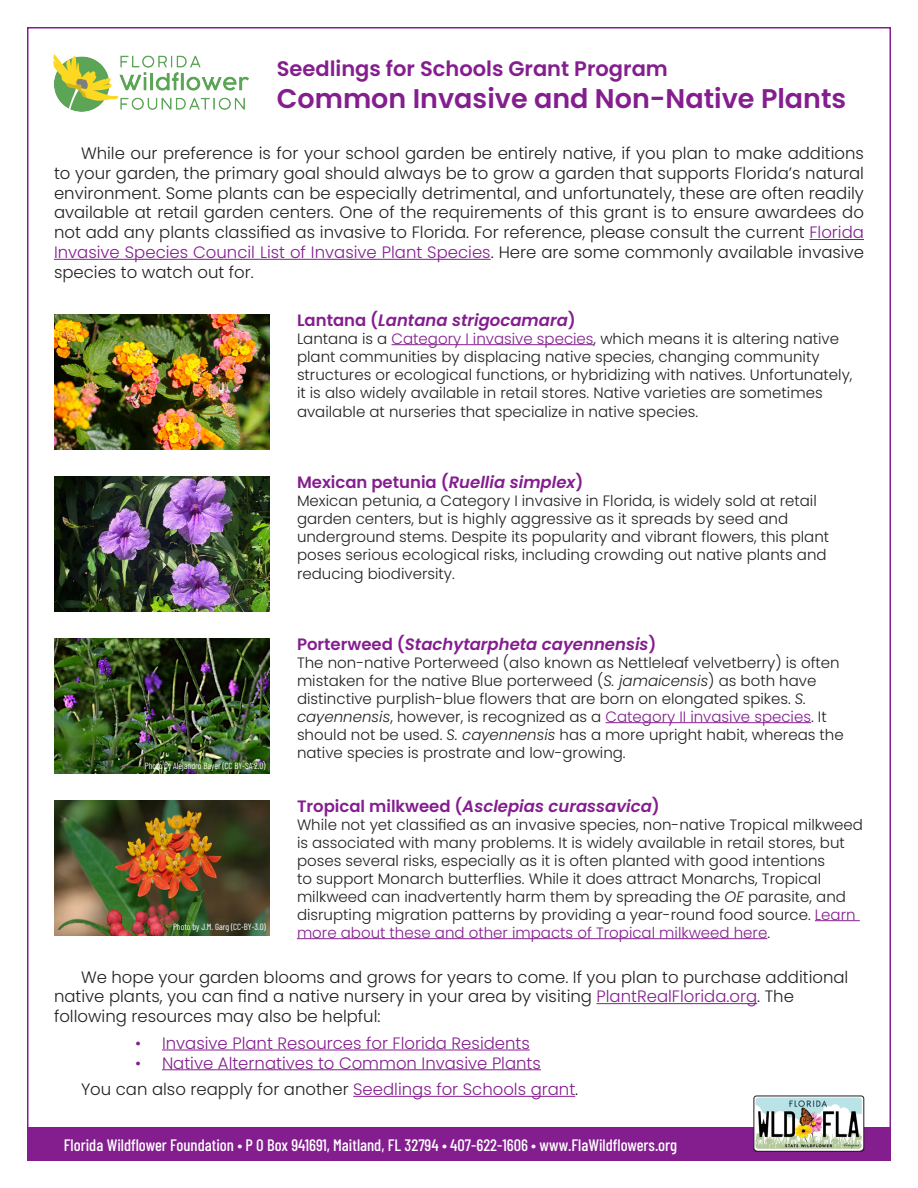
<style>
.page{position:relative;width:918px;height:1188px;background:#fff}
.page>*{position:absolute;margin:0;border:0;box-sizing:border-box;transform-origin:0 0}
.t1{font:600 27px "Poppins";color:#841e8f}
.t2{font:600 21px "Poppins";color:#841e8f}
.t3{font:300 16.5px/19.8px "Poppins";color:#231f20;text-align:justify}
.t4{font:italic 600 16.5px "Poppins";color:#841e8f}
.t5{font:500 16.5px "Barlow Condensed";color:#fff}
.t6{font:300 16.5px "Poppins";color:#841e8f}
.t7{font:600 16.5px "Poppins";color:#841e8f}
.t8{font:300 15px/18px "Poppins";color:#231f20}
.t9{font:9px "Barlow Condensed";color:#fff}
.s1{color:#841e8f}
.s2{font-style:normal}
.s3{font-style:italic}
</style>
<div class="page">
<div style="left:27px;top:1127px;width:864px;height:34px;background:#841e8f"></div>
<hr style="left:809px;top:239px;width:55px;height:1px;background:#841e8f">
<hr style="left:54px;top:259px;width:437px;height:1px;background:#841e8f">
<img style="left:754px;top:1096px;width:110px;height:54px">
<div style="left:754px;top:1096px;width:110px;height:56px;border:1px solid #231f20;border-radius:3px"></div>
<img style="left:54px;top:54px;width:195px;height:58px">
<hr style="left:392px;top:344px;width:202px;height:1px;background:#841e8f">
<img style="left:54px;top:314px;width:216px;height:135px">
<img style="left:54px;top:476px;width:216px;height:135px">
<img style="left:54px;top:638px;width:216px;height:135px">
<img style="left:54px;top:800px;width:216px;height:135px">
<hr style="left:606px;top:722px;width:205px;height:1px;background:#841e8f">
<hr style="left:815px;top:920px;width:45px;height:1px;background:#841e8f">
<hr style="left:297px;top:938px;width:470px;height:1px;background:#841e8f">
<hr style="left:597px;top:1003px;width:160px;height:1px;background:#841e8f">
<hr style="left:162px;top:1050px;width:368px;height:1px;background:#841e8f">
<hr style="left:162px;top:1069px;width:379px;height:1px;background:#841e8f">
<hr style="left:353px;top:1096px;width:222px;height:1px;background:#841e8f">
<p class="t2" style="left:277px;top:57px;width:393px">Seedlings for Schools Grant Program</p>
<p class="t1" style="left:277px;top:83px;width:571px">Common Invasive and Non-Native Plants</p>
<p class="t3" style="left:54px;top:143px;width:812px;text-indent:27px">While our preference is for your school garden be entirely native, if you plan to make additions to your garden, the primary goal should always be to grow a garden that supports Florida’s natural environment. Some plants can be especially detrimental, and unfortunately, these are often readily available at retail garden centers. One of the requirements of this grant is to ensure awardees do not add any plants classified as invasive to Florida. For reference, please consult the current <span class="s1">Florida Invasive Species Council List of Invasive Plant Species</span>. Here are some commonly available invasive species to watch out for.</p>
<p class="t4" style="left:297px;top:310px;width:280px"><span class="s2">Lantana (</span>Lantana strigocamara<span class="s2">)</span></p>
<p class="t8" style="left:297px;top:329px;width:557px">Lantana is a <span class="s1">Category I invasive species</span>, which means it is altering native plant communities by displacing native species, changing community structures or ecological functions, or hybridizing with natives. Unfortunately, it is also widely available in retail stores. Native varieties are sometimes</p>
<p class="t8" style="left:297px;top:403px;width:403px">available at nurseries that specialize in native species.</p>
<p class="t7" style="left:297px;top:472px;width:288px">Mexican petunia (<span class="s3">Ruellia simplex</span>)</p>
<p class="t8" style="left:297px;top:491px;width:534px">Mexican petunia, a Category I invasive in Florida, is widely sold at retail garden centers, but is highly aggressive as it spreads by seed and underground stems. Despite its popularity and vibrant flowers, this plant poses serious ecological risks, including crowding out native plants and</p>
<p class="t8" style="left:297px;top:565px;width:159px">reducing biodiversity.</p>
<p class="t4" style="left:297px;top:634px;width:361px"><span class="s2">Porterweed (</span>Stachytarpheta cayennensis<span class="s2">)</span></p>
<p class="t8" style="left:297px;top:653px;width:548px">The non-native Porterweed (also known as Nettleleaf velvetberry) is often mistaken for the native Blue porterweed (<span class="s3">S. jamaicensis</span>) as both have distinctive purplish-blue flowers that are born on elongated spikes. <span class="s3">S. cayennensis</span>, however, is recognized as a <span class="s1">Category II invasive species</span>. It should not be used. <span class="s3">S. cayennensis</span> has a more upright habit, whereas the native species is prostrate and low-growing.</p>
<p class="t4" style="left:297px;top:796px;width:364px"><span class="s2">Tropical milkweed (</span>Asclepias curassavica<span class="s2">)</span></p>
<p class="t8" style="left:297px;top:815px;width:568px">While not yet classified as an invasive species, non-native Tropical milkweed is associated with many problems. It is widely available in retail stores, but poses several risks, especially as it is often planted with good intentions<br>to support Monarch butterflies. While it does attract Monarchs, Tropical milkweed can inadvertently harm them by spreading the <span class="s3">OE</span> parasite, and disrupting migration patterns by providing a year-round food source. <span class="s1">Learn more about these and other impacts of Tropical milkweed here</span>.</p>
<p class="t3" style="left:54px;top:967px;width:796px;text-align:left;text-indent:27px">We hope your garden blooms and grows for years to come. If you plan to purchase additional native plants, you can find a native nursery in your area by visiting <span class="s1">PlantRealFlorida.org</span>. The following resources may also be helpful:</p>
<p class="t6" style="left:135px;top:1033px;width:396px">• Invasive Plant Resources for Florida Residents</p>
<p class="t6" style="left:135px;top:1053px;width:407px">• Native Alternatives to Common Invasive Plants</p>
<p class="t3" style="left:81px;top:1080px;width:499px">You can also reapply for another <span class="s1">Seedlings for Schools grant</span>.</p>
<p class="t9" style="left:145px;top:759px;width:122px">Photo by Alejandro Bayer (CC BY-SA 2.0)</p>
<p class="t9" style="left:173px;top:921px;width:94px">Photo by J.M. Garg (CC-BY-3.0)</p>
<p class="t5" style="left:64px;top:1133px;width:615px">Florida Wildflower Foundation • P O Box 941691, Maitland, FL 32794 • 407-622-1606 • www.FlaWildflowers.org</p>
</div>
